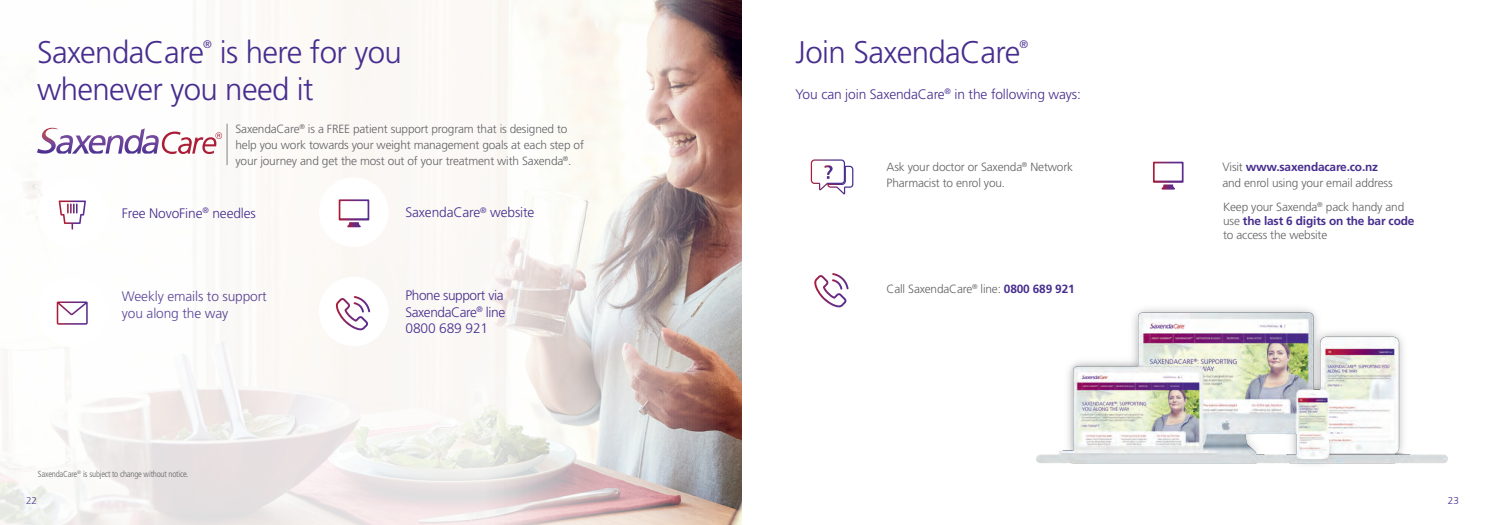
<style>
.page{position:relative;width:1487px;height:525px;background:#fff}
.page>*{position:absolute;margin:0;border:0;box-sizing:border-box;transform-origin:0 0}
.t1{font:300 31.25px/37.5px "Frutiger LT Std";letter-spacing:-.02em;color:#472d8e}
.t2{font:300 13.75px/16.5px "Frutiger LT Std";letter-spacing:-.01em;color:#472d8e}
.t3{font:300 13.75px/16.5px "Frutiger LT Std";letter-spacing:-.03em;color:#472d8e}
.t4{font:300 11.88px/16.2px "Frutiger LT Std";letter-spacing:-.015em;color:#636366}
.t5{font:300 10.88px "Frutiger LT Std";color:#472d8e}
.t6{font:300 10px "Frutiger LT Std";color:#472d8e}
.t7{font:300 condensed 8.75px "Frutiger";letter-spacing:-.025em;color:#636366}
.s1{font-weight:700;color:#472d8e}
</style>
<div class="page">
<img style="left:0;top:0;width:742px;height:525px">
<div style="left:38px;top:178px;width:69px;height:70px;background:#fff;border-radius:50%"></div>
<div style="left:38px;top:277px;width:69px;height:70px;background:#fff;border-radius:50%"></div>
<div style="left:319px;top:177px;width:69px;height:70px;background:#fff;border-radius:50%"></div>
<svg style="left:810px;top:159px;width:44px;height:36px"></svg>
<img style="left:1037px;top:308px;width:410px;height:156px">
<svg style="left:58px;top:200px;width:28px;height:30px"></svg>
<svg style="left:46px;top:286px;width:42px;height:50px"></svg>
<svg style="left:338px;top:199px;width:32px;height:29px"></svg>
<svg style="left:1153px;top:161px;width:31px;height:29px"></svg>
<div style="left:319px;top:276px;width:69px;height:70px;background:#fff;border-radius:50%"></div>
<svg style="left:329px;top:284px;width:49px;height:53px"></svg>
<svg style="left:814px;top:273px;width:35px;height:35px"></svg>
<svg style="left:37px;top:128px;width:185px;height:26px"></svg>
<hr style="left:226px;top:124px;width:1px;height:41px;background:#808285">
<h1 class="t1" style="left:37px;top:33px;width:366px;text-indent:183px">is here for you whenever you need it</h1>
<p class="t4" style="left:235px;top:121px;width:350px">SaxendaCare<sup>®</sup> is a FREE patient support program that is designed to help you work towards your weight management goals at each step of your journey and get the most out of your treatment with Saxenda<sup>®</sup>.</p>
<p class="t2" style="left:122px;top:205px;width:135px">Free NovoFine<sup>®</sup> needles</p>
<p class="t2" style="left:405px;top:204px;width:130px">SaxendaCare<sup>®</sup> website</p>
<h1 class="t1" style="left:37px;top:33px;width:168px">SaxendaCare</h1>
<p class="t5" style="left:203px;top:38px;width:10px">®</p>
<p class="t2" style="left:122px;top:288px;width:146px">Weekly emails to support you along the way</p>
<p class="t7" style="left:38px;top:469px;width:152px">SaxendaCare<sup>®</sup> is subject to change without notice.</p>
<p class="t6" style="left:26px;top:495px;width:12px">22</p>
<p class="t3" style="left:405px;top:287px;width:101px">Phone support via<br>SaxendaCare<sup>®</sup> line<br>0800 689 921</p>
<h1 class="t1" style="left:795px;top:33px;width:226px">Join SaxendaCare</h1>
<p class="t5" style="left:1019px;top:38px;width:10px">®</p>
<p class="t2" style="left:795px;top:86px;width:287px">You can join SaxendaCare<sup>®</sup> in the following ways:</p>
<p class="t4" style="left:886px;top:159px;width:188px">Ask your doctor or Saxenda<sup>®</sup> Network<br>Pharmacist to enrol you.</p>
<p class="t4" style="left:1222px;top:159px;width:172px">Visit <span class="s1">www.saxendacare.co.nz </span>and enrol using your email address</p>
<p class="t4" style="left:886px;top:281px;width:189px">Call SaxendaCare<sup>®</sup> line: <span class="s1">0800 689 921</span></p>
<p class="t4" style="left:1223px;top:200px;width:193px;line-height:14.2px">Keep your Saxenda<sup>®</sup> pack handy and use <span class="s1">the last 6 digits on the bar code </span>to access the website</p>
<p class="t6" style="left:1447px;top:495px;width:12px">23</p>
</div>
